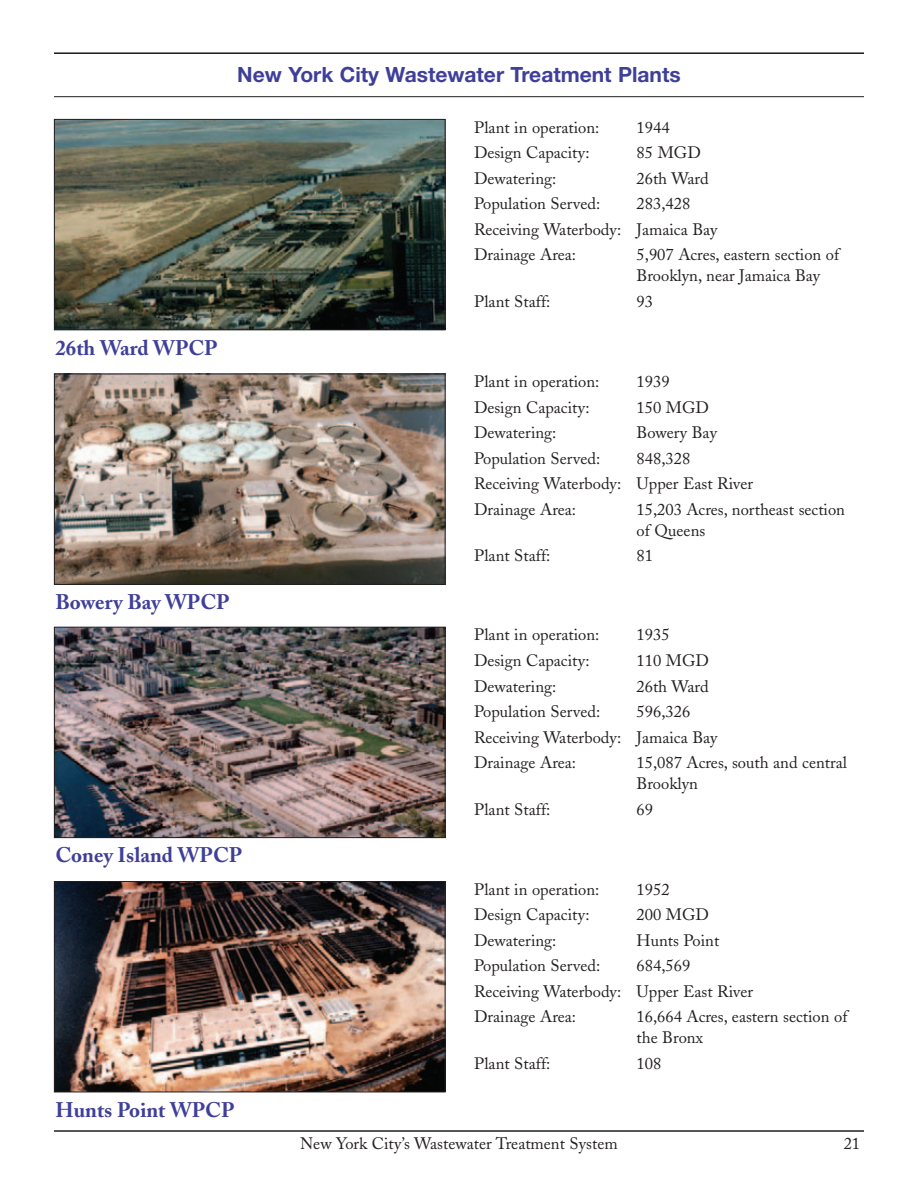
<style>
.page{position:relative;width:918px;height:1188px;background:#fff}
.page>*{position:absolute;margin:0;border:0;box-sizing:border-box;transform-origin:0 0}
.t1{font:700 21px "Adobe Caslon";color:#3f3f9a}
.t2{font:700 21px "Helvetica Neue";color:#3f3f9a}
.t3{font:16.5px/25.5px "Adobe Caslon";color:#231f20}
</style>
<div class="page">
<hr style="left:54px;top:1130px;width:810px;height:2px;background:#231f20">
<img style="left:53px;top:52px;width:811px;height:1041px">
<p class="t2" style="left:237px;top:67px;width:445px">New York City Wastewater Treatment Plants</p>
<p class="t3" style="left:474px;top:116px;width:127px">Plant in operation:</p>
<p class="t3" style="left:637px;top:116px;width:34px">1944</p>
<p class="t3" style="left:474px;top:142px;width:117px">Design Capacity:</p>
<p class="t3" style="left:637px;top:142px;width:66px">85 MGD</p>
<p class="t3" style="left:474px;top:167px;width:84px">Dewatering:</p>
<p class="t3" style="left:637px;top:167px;width:74px">26th Ward</p>
<p class="t3" style="left:474px;top:193px;width:128px">Population Served:</p>
<p class="t3" style="left:474px;top:193px;width:245px;text-indent:163px">283,428<br>Receiving Waterbody: Jamaica Bay<br>Drainage Area:</p>
<p class="t3" style="left:637px;top:246px;width:204px;line-height:21px">5,907 Acres, eastern section of<br>Brooklyn, near Jamaica Bay</p>
<p class="t1" style="left:56px;top:339px;width:164px">26th Ward WPCP</p>
<p class="t1" style="left:56px;top:594px;width:176px">Bowery Bay WPCP</p>
<p class="t1" style="left:56px;top:847px;width:188px">Coney Island WPCP</p>
<p class="t1" style="left:56px;top:1101px;width:180px">Hunts Point WPCP</p>
<p class="t3" style="left:474px;top:291px;width:78px">Plant Staff:</p>
<p class="t3" style="left:637px;top:291px;width:18px">93</p>
<p class="t3" style="left:474px;top:371px;width:127px">Plant in operation:</p>
<p class="t3" style="left:637px;top:371px;width:34px">1939</p>
<p class="t3" style="left:474px;top:396px;width:117px">Design Capacity:</p>
<p class="t3" style="left:637px;top:396px;width:74px">150 MGD</p>
<p class="t3" style="left:474px;top:422px;width:84px">Dewatering:</p>
<p class="t3" style="left:637px;top:422px;width:82px">Bowery Bay</p>
<p class="t3" style="left:474px;top:448px;width:128px">Population Served:</p>
<p class="t3" style="left:474px;top:448px;width:281px;text-indent:163px">848,328<br>Receiving Waterbody: Upper East River<br>Drainage Area:</p>
<p class="t3" style="left:637px;top:501px;width:210px;line-height:21px">15,203 Acres, northeast section of Queens</p>
<p class="t3" style="left:474px;top:545px;width:78px">Plant Staff:</p>
<p class="t3" style="left:637px;top:545px;width:18px">81</p>
<p class="t3" style="left:474px;top:624px;width:127px">Plant in operation:</p>
<p class="t3" style="left:637px;top:624px;width:34px">1935</p>
<p class="t3" style="left:474px;top:650px;width:117px">Design Capacity:</p>
<p class="t3" style="left:637px;top:650px;width:74px">110 MGD</p>
<p class="t3" style="left:474px;top:675px;width:84px">Dewatering:</p>
<p class="t3" style="left:637px;top:675px;width:74px">26th Ward</p>
<p class="t3" style="left:474px;top:701px;width:128px">Population Served:</p>
<p class="t3" style="left:474px;top:701px;width:245px;text-indent:163px">596,326<br>Receiving Waterbody: Jamaica Bay<br>Drainage Area:</p>
<p class="t3" style="left:637px;top:754px;width:212px;line-height:21px">15,087 Acres, south and central<br>Brooklyn</p>
<p class="t3" style="left:474px;top:798px;width:78px">Plant Staff:</p>
<p class="t3" style="left:637px;top:798px;width:18px">69</p>
<p class="t3" style="left:474px;top:878px;width:127px">Plant in operation:</p>
<p class="t3" style="left:637px;top:878px;width:34px">1952</p>
<p class="t3" style="left:474px;top:904px;width:117px">Design Capacity:</p>
<p class="t3" style="left:637px;top:904px;width:74px">200 MGD</p>
<p class="t3" style="left:474px;top:930px;width:84px">Dewatering:</p>
<p class="t3" style="left:637px;top:930px;width:84px">Hunts Point</p>
<p class="t3" style="left:474px;top:955px;width:128px">Population Served:</p>
<p class="t3" style="left:474px;top:955px;width:281px;text-indent:163px">684,569<br>Receiving Waterbody: Upper East River<br>Drainage Area:</p>
<p class="t3" style="left:637px;top:1008px;width:212px;line-height:21px">16,664 Acres, eastern section of the Bronx</p>
<p class="t3" style="left:474px;top:1053px;width:78px">Plant Staff:</p>
<p class="t3" style="left:637px;top:1053px;width:26px">108</p>
<p class="t3" style="left:300px;top:1133px;width:319px">New York City’s Wastewater Treatment System</p>
<p class="t3" style="left:844px;top:1133px;width:18px">21</p>
</div>
